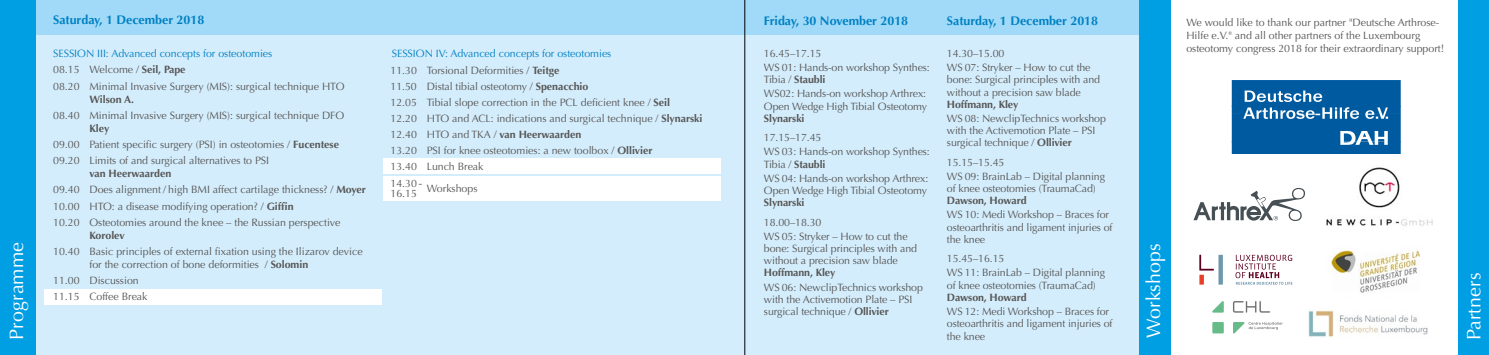
<style>
.page{position:relative;width:1489px;height:355px;background:#fff}
.page>*{position:absolute;margin:0;border:0;box-sizing:border-box;transform-origin:0 0}
.t1{font:19.5px "Optima";letter-spacing:.01em;color:#fff}
.t2{font:700 12.5px "Optima";letter-spacing:-.005em;color:#0081c3}
.t3{font:10.62px/12.2px "Optima";letter-spacing:-.01em;color:#565655}
.t4{font:700 10.62px "Optima";letter-spacing:-.01em;color:#565655}
.s1{color:#0081c3}
.s2{font-weight:700}
.s3{font-size:11.88px}
</style>
<div class="page">
<div style="left:745px;top:0;width:393px;height:354px;background:#d4edfc"></div>
<div style="left:0;top:3px;width:744px;height:351px;background:#d4edfc"></div>
<div style="left:0;top:0;width:1159px;height:35px;background:#a1daf8"></div>
<div style="left:0;top:0;width:35px;height:354px;background:#009ee3"></div>
<div style="left:44px;top:289px;width:337px;height:15px;background:#fff"></div>
<div style="left:383px;top:159px;width:338px;height:15px;background:#fff"></div>
<div style="left:383px;top:176px;width:338px;height:25px;background:#fff"></div>
<img style="left:1326px;top:167px;width:107px;height:59px">
<img style="left:1308px;top:310px;width:120px;height:27px">
<div style="left:1138px;top:0;width:31px;height:354px;background:#009ee3"></div>
<svg style="left:1231px;top:80px;width:169px;height:74px;background:#1c6caa"></svg>
<img style="left:1331px;top:250px;width:89px;height:43px">
<svg style="left:1193px;top:188px;width:111px;height:32px"></svg>
<svg style="left:1199px;top:254px;width:14px;height:16px"></svg>
<svg style="left:1199px;top:274px;width:4px;height:10px"></svg>
<svg style="left:1218px;top:254px;width:4px;height:30px"></svg>
<svg style="left:1235px;top:254px;width:57px;height:30px"></svg>
<div style="left:1212px;top:321px;width:11px;height:12px;background:#6b8"></div>
<svg style="left:1212px;top:301px;width:11px;height:11px"></svg>
<svg style="left:1233px;top:322px;width:49px;height:11px"></svg>
<svg style="left:1233px;top:301px;width:36px;height:11px"></svg>
<div style="left:1458px;top:0;width:30px;height:354px;background:#009ee3"></div>
<hr style="left:744px;top:0;width:1px;height:354px;background:#000">
<h1 class="t1" style="left:5px;top:339px;width:99px;rotate:-90deg">Programme</h1>
<p class="t2" style="left:53px;top:12px;width:153px">Saturday, 1 December 2018</p>
<p class="t3" style="left:53px;top:45px;width:293px;line-height:16.2px"><span class="s1">SESSION III: Advanced concepts for osteotomies<br></span>08.15 Welcome / <span class="s2">Seil, Pape<br></span>08.20 Minimal Invasive Surgery (MIS): surgical technique HTO</p>
<p class="t4" style="left:89px;top:93px;width:46px">Wilson A.</p>
<p class="t3" style="left:53px;top:109px;width:293px">08.40 Minimal Invasive Surgery (MIS): surgical technique DFO</p>
<p class="t3" style="left:53px;top:120px;width:287px;line-height:16.2px;text-indent:36px"><span class="s2">Kley<br></span>09.00 Patient specific surgery (PSI) in osteotomies / <span class="s2">Fucentese<br></span>09.20 Limits of and surgical alternatives to PSI</p>
<p class="t3" style="left:53px;top:165px;width:314px;line-height:16.2px;text-indent:36px"><span class="s2">van Heerwaarden<br></span>09.40 Does alignment / high BMI affect cartilage thickness? / <span class="s2">Moyer </span>10.00 HTO: a disease modifying operation? / <span class="s2">Giffin<br></span>10.20 Osteotomies around the knee – the Russian perspective</p>
<p class="t4" style="left:89px;top:229px;width:37px">Korolev</p>
<p class="t3" style="left:89px;top:245px;width:275px;line-height:12.8px;text-indent:-36px">10.40 Basic principles of external fixation using the Ilizarov device for the correction of bone deformities / <span class="s2">Solomin</span></p>
<p class="t3" style="left:53px;top:272px;width:96px;line-height:16.2px">11.00 Discussion<br>11.15 Coffee Break</p>
<p class="t3" style="left:390px;top:46px;width:313px;line-height:16.1px"><span class="s1">SESSION IV: Advanced concepts for osteotomies<br></span>11.30 Torsional Deformities / <span class="s2">Teitge<br></span>11.50 Distal tibial osteotomy / <span class="s2">Spenacchio<br></span>12.05 Tibial slope correction in the PCL deficient knee / <span class="s2">Seil<br></span>12.20 HTO and ACL: indications and surgical technique / <span class="s2">Slynarski </span>12.40 HTO and TKA / <span class="s2">van Heerwaarden<br></span>13.20 PSI for knee osteotomies: a new toolbox / <span class="s2">Ollivier<br></span>13.40 Lunch Break</p>
<p class="t3" style="left:390px;top:178px;width:33px;line-height:10px">14.30<span class="s3">-<br></span>16.15</p>
<p class="t3" style="left:427px;top:182px;width:52px">Workshops</p>
<p class="t2" style="left:764px;top:13px;width:146px">Friday, 30 November 2018</p>
<p class="t3" style="left:764px;top:46px;width:167px;line-height:14px">16.45–17.15<br>WS 01: Hands-on workshop Synthes:</p>
<p class="t3" style="left:764px;top:73px;width:164px;line-height:14px">Tibia / <span class="s2">Staubli<br></span>WS02: Hands-on workshop Arthrex:</p>
<p class="t3" style="left:764px;top:100px;width:165px">Open Wedge High Tibial Osteotomy</p>
<p class="t4" style="left:764px;top:112px;width:42px">Slynarski</p>
<p class="t3" style="left:764px;top:131px;width:167px;line-height:14px">17.15–17.45<br>WS 03: Hands-on workshop Synthes:</p>
<p class="t3" style="left:764px;top:157px;width:166px;line-height:14px">Tibia / <span class="s2">Staubli<br></span>WS 04: Hands-on workshop Arthrex:</p>
<p class="t3" style="left:764px;top:184px;width:165px">Open Wedge High Tibial Osteotomy</p>
<p class="t4" style="left:764px;top:196px;width:42px">Slynarski</p>
<p class="t3" style="left:764px;top:215px;width:145px;line-height:14px">18.00–18.30<br>WS 05: Stryker – How to cut the</p>
<p class="t3" style="left:764px;top:242px;width:154px">bone: Surgical principles with and without a precision saw blade</p>
<p class="t4" style="left:764px;top:266px;width:73px">Hoffmann, Kley</p>
<p class="t3" style="left:764px;top:280px;width:160px">WS 06: NewclipTechnics workshop with the Activemotion Plate – PSI surgical technique / <span class="s2">Ollivier</span></p>
<h1 class="t1" style="left:1462px;top:339px;width:68px;rotate:-90deg">Partners</h1>
<p class="t2" style="left:946px;top:13px;width:153px">Saturday, 1 December 2018</p>
<p class="t3" style="left:946px;top:46px;width:145px;line-height:14px">14.30–15.00<br>WS 07: Stryker – How to cut the</p>
<p class="t3" style="left:946px;top:74px;width:154px">bone: Surgical principles with and without a precision saw blade</p>
<p class="t4" style="left:946px;top:98px;width:73px">Hoffmann, Kley</p>
<p class="t3" style="left:946px;top:112px;width:160px">WS 08: NewclipTechnics workshop with the Activemotion Plate – PSI surgical technique / <span class="s2">Ollivier</span></p>
<p class="t3" style="left:946px;top:155px;width:160px;line-height:14px">15.15–15.45<br>WS 09: BrainLab – Digital planning</p>
<p class="t3" style="left:946px;top:182px;width:150px">of knee osteotomies (TraumaCad)</p>
<p class="t4" style="left:946px;top:194px;width:81px">Dawson, Howard</p>
<p class="t3" style="left:946px;top:208px;width:167px">WS 10: Medi Workshop – Braces for osteoarthritis and ligament injuries of the knee</p>
<p class="t3" style="left:946px;top:251px;width:160px;line-height:14px">15.45–16.15<br>WS 11: BrainLab – Digital planning</p>
<p class="t3" style="left:946px;top:279px;width:150px">of knee osteotomies (TraumaCad)</p>
<p class="t4" style="left:946px;top:291px;width:81px">Dawson, Howard</p>
<p class="t3" style="left:946px;top:305px;width:167px">WS 12: Medi Workshop – Braces for osteoarthritis and ligament injuries of the knee</p>
<p class="t3" style="left:1186px;top:16px;width:259px;line-height:13.1px">We would like to thank our partner "Deutsche Arthrose-<br>Hilfe e.V." and all other partners of the Luxembourg osteotomy congress 2018 for their extraordinary support!</p>
<h1 class="t1" style="left:1142px;top:338px;width:96px;rotate:-90deg">Workshops</h1>
</div>
